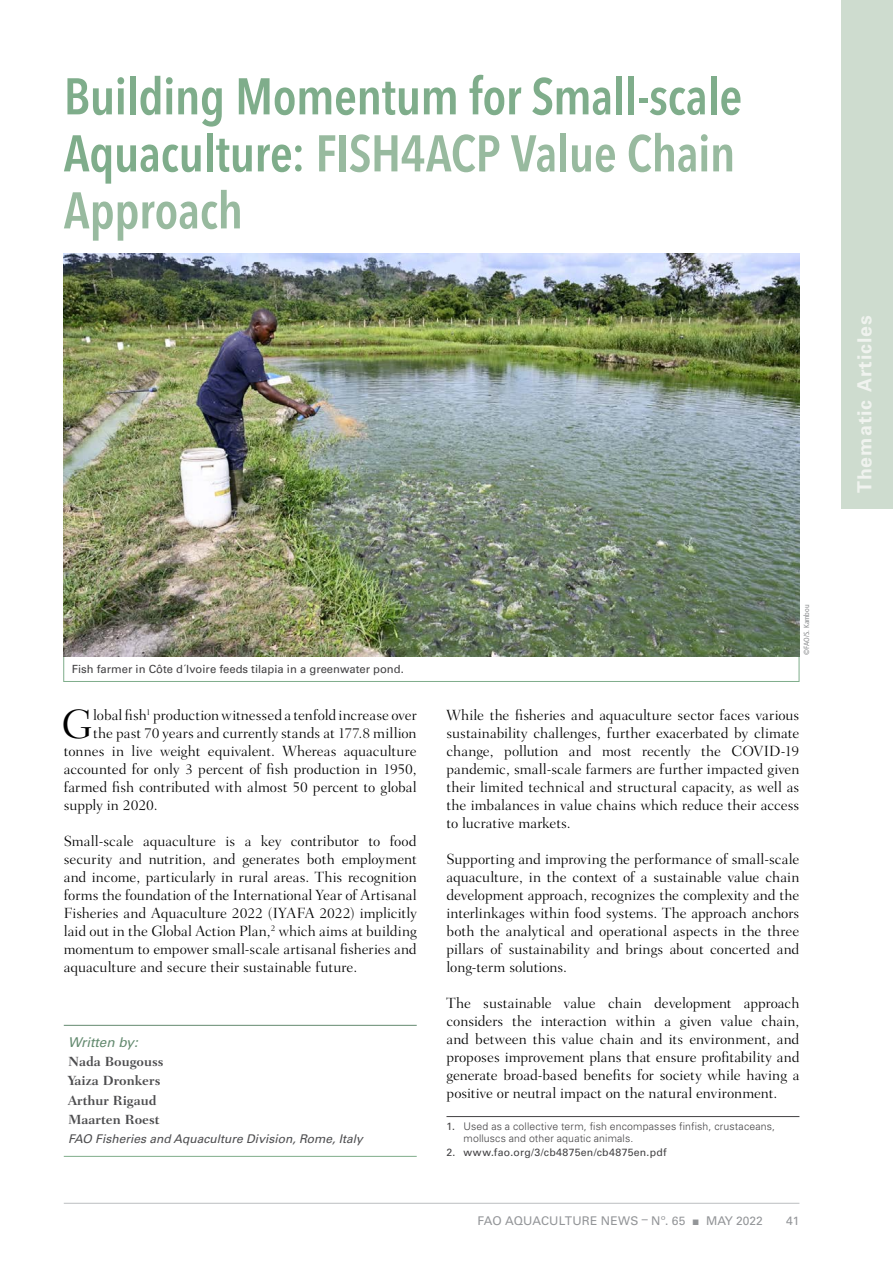
<style>
.page{position:relative;width:893px;height:1263px;background:#fff}
.page>*{position:absolute;margin:0;border:0;box-sizing:border-box;transform-origin:0 0}
.t1{font:600 51px/57px "Avenir Next Condensed";letter-spacing:-.01em;color:#7fad8b}
.t2{font:300 41.55px "Fairfield LT Std";color:#000}
.t3{font:700 19.5px "Univers LT Std";letter-spacing:.05em;color:#f0f3ef}
.t4{font:300 15px/18px "Fairfield LT Std";letter-spacing:-.005em;color:#000;text-align:justify}
.t5{font:700 13.5px/19.2px "Fairfield LT Std";color:#4d4d4f}
.t6{font:italic 13.5px "Univers LT Std";color:#638a6f}
.t7{font:italic 12px "Univers LT Std";color:#4d4d4f}
.t8{font:12px "Univers LT Std";color:#939598}
.t9{font:11.25px "Univers LT Std";color:#414042}
.t10{font:300 10.5px/12px "Univers LT Std";letter-spacing:.015em;color:#414042}
.t11{font:10.5px "Univers LT Std";letter-spacing:.03em;color:#414042}
.t12{font:condensed 7.5px "Frutiger LT Std";color:#8a8c8e}
.s1{color:#98ba9f}
.s2{font-weight:400}
.s3{font-family:"Times New Roman"}
</style>
<div class="page">
<hr style="left:64px;top:1203px;width:735px;height:1px;background:#bcbec0">
<div style="left:842px;top:0;width:51px;height:509px;background:#cedccf"></div>
<hr style="left:64px;top:1025px;width:353px;height:1px;background:#638a6f">
<hr style="left:64px;top:1156px;width:353px;height:1px;background:#7fad8b">
<hr style="left:446px;top:1116px;width:353px;height:1px;background:#414042">
<div style="left:63px;top:656px;width:736px;height:26px;border:1px solid #7fad8b"></div>
<img style="left:63px;top:253px;width:736px;height:404px">
<h1 class="t1" style="left:64px;top:67px;width:680px">Building Momentum for Small-scale<br>Aquaculture: <span class="s1">FISH4ACP Value Chain<br>Approach</span></h1>
<p class="t9" style="left:72px;top:662px;width:333px">Fish farmer in Côte d´Ivoire feeds tilapia in a greenwater pond.</p>
<p class="t12" style="left:802px;top:655px;width:52px;rotate:-90deg">©FAO/S. Kambou</p>
<h2 class="t2" style="left:62px;top:701px;width:33px">G</h2>
<p class="t4" style="left:93px;top:706px;width:325px">lobal fish<sup>1</sup> production witnessed a tenfold increase over</p>
<p class="t4" style="left:93px;top:724px;width:325px">the past 70 years and currently stands at 177.8 million</p>
<p class="t4" style="left:64px;top:742px;width:354px">tonnes in live weight equivalent. Whereas aquaculture</p>
<p class="t4" style="left:64px;top:760px;width:354px">accounted for only 3 percent of fish production in 1950,</p>
<p class="t4" style="left:64px;top:778px;width:354px">farmed fish contributed with almost 50 percent to global</p>
<p class="t4" style="left:64px;top:796px;width:95px">supply in 2020.</p>
<p class="t4" style="left:64px;top:832px;width:354px">Small-scale aquaculture is a key contributor to food security and nutrition, and generates both employment and income, particularly in rural areas. This recognition forms the foundation of the International Year of Artisanal Fisheries and Aquaculture 2022 (IYAFA 2022) implicitly laid out in the Global Action Plan,<sup>2</sup> which aims at building momentum to empower small-scale artisanal fisheries and aquaculture and secure their sustainable future.</p>
<p class="t6" style="left:68px;top:1034px;width:71px">Written by:</p>
<p class="t5" style="left:68px;top:1052px;width:97px">Nada Bougouss<br>Yaiza Dronkers<br>Arthur Rigaud<br>Maarten Roest</p>
<p class="t7" style="left:68px;top:1132px;width:296px">FAO Fisheries and Aquaculture Division, Rome, Italy</p>
<p class="t4" style="left:446px;top:706px;width:354px">While the fisheries and aquaculture sector faces various sustainability challenges, further exacerbated by climate change, pollution and most recently the COVID-19 pandemic, small-scale farmers are further impacted given their limited technical and structural capacity, as well as the imbalances in value chains which reduce their access to lucrative markets.</p>
<p class="t4" style="left:446px;top:850px;width:354px">Supporting and improving the performance of small-scale aquaculture, in the context of a sustainable value chain development approach, recognizes the complexity and the interlinkages within food systems. The approach anchors both the analytical and operational aspects in the three pillars of sustainability and brings about concerted and long-term solutions.</p>
<p class="t4" style="left:446px;top:994px;width:354px">The sustainable value chain development approach considers the interaction within a given value chain, and between this value chain and its environment, and proposes improvement plans that ensure profitability and generate broad-based benefits for society while having a positive or neutral impact on the natural environment.</p>
<p class="t10" style="left:463px;top:1120px;width:313px;text-indent:-17px"><span class="s2">1.</span> Used as a collective term, fish encompasses finfish, crustaceans, molluscs and other aquatic animals.</p>
<p class="t11" style="left:446px;top:1146px;width:222px">2. www.fao.org/3/cb4875en/cb4875en.pdf</p>
<p class="t8" style="left:477px;top:1213px;width:287px">FAO AQUACULTURE NEWS – Nº. 65 <span class="s3">■</span> MAY 2022</p>
<p class="t8" style="left:786px;top:1213px;width:15px">41</p>
<h3 class="t3" style="left:853px;top:493px;width:180px;rotate:-90deg">Thematic Articles</h3>
</div>
